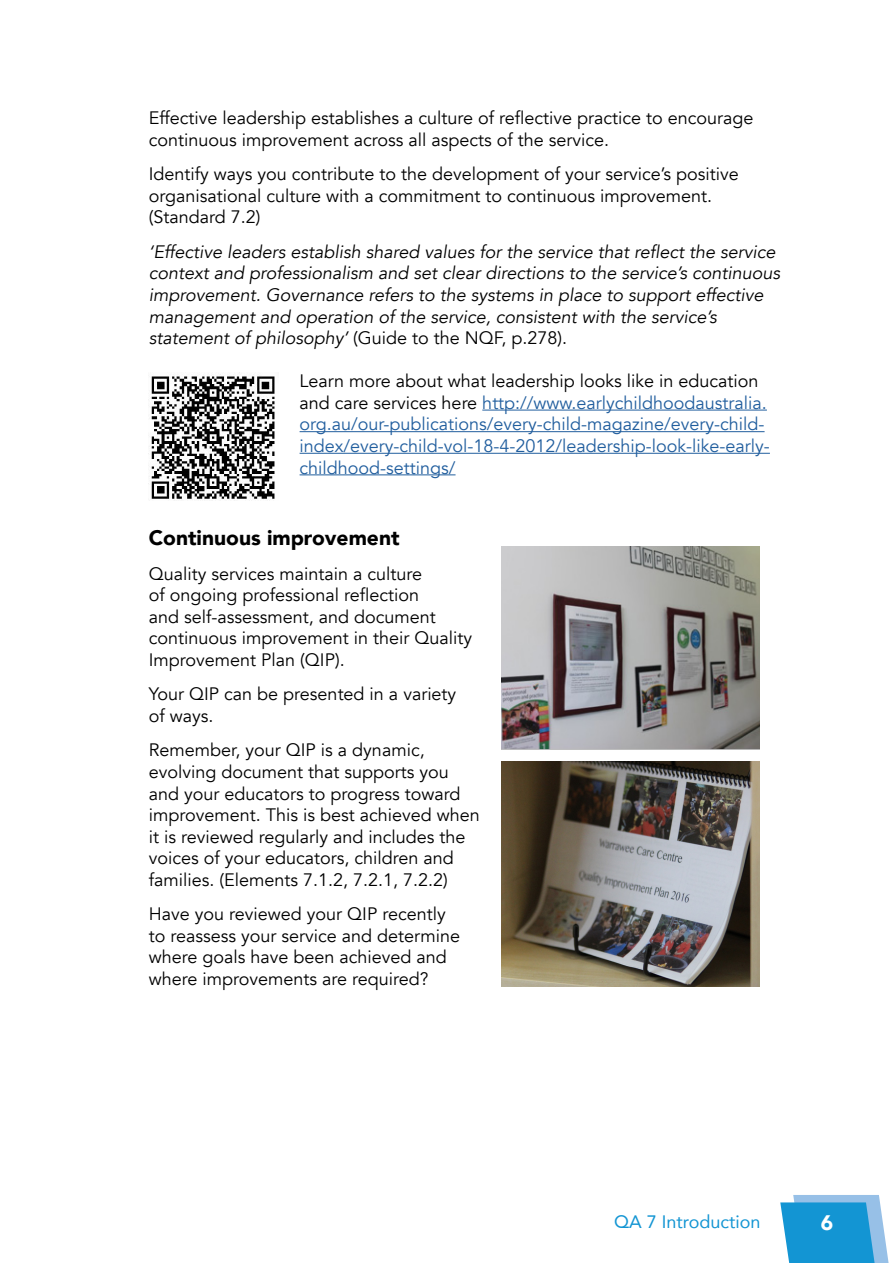
<style>
.page{position:relative;width:893px;height:1263px;background:#fff}
.page>*{position:absolute;margin:0;border:0;box-sizing:border-box;transform-origin:0 0}
.t1{font:900 21px "Avenir";color:#000}
.t2{font:900 21px "Avenir";color:#fff}
.t3{font:18px/21.6px "Avenir";color:#000}
.t4{font:italic 18px/21.6px "Avenir";color:#000}
.t5{font:18px/21.6px "Avenir";color:#215e9e}
.t6{font:18px "Avenir";color:#1395d3}
.s1{font-style:normal}
.s2{color:#000}
</style>
<div class="page">
<svg style="left:780px;top:1195px;width:109px;height:68px"></svg>
<div style="left:789px;top:1209px;width:76px;height:32px;background:#1395d3"></div>
<hr style="left:482px;top:410px;width:285px;height:1px;background:#215e9e">
<hr style="left:300px;top:431px;width:465px;height:1px;background:#215e9e">
<hr style="left:300px;top:453px;width:470px;height:1px;background:#215e9e">
<hr style="left:300px;top:474px;width:156px;height:1px;background:#215e9e">
<img style="left:501px;top:546px;width:258px;height:204px">
<img style="left:149px;top:372px;width:126px;height:127px">
<img style="left:501px;top:761px;width:258px;height:225px">
<p class="t3" style="left:149px;top:108px;width:606px">Effective leadership establishes a culture of reflective practice to encourage continuous improvement across all aspects of the service.</p>
<p class="t3" style="left:149px;top:164px;width:592px">Identify ways you contribute to the development of your service’s positive organisational culture with a commitment to continuous improvement. (Standard 7.2)</p>
<p class="t4" style="left:149px;top:241px;width:633px">‘Effective leaders establish shared values for the service that reflect the service context and professionalism and set clear directions to the service’s continuous improvement. Governance refers to the systems in place to support effective management and operation of the service, consistent with the service’s statement of philosophy’ <span class="s1">(Guide to the NQF, p.278).</span></p>
<p class="t5" style="left:300px;top:370px;width:472px"><span class="s2">Learn more about what leadership looks like in education and care services here</span> http://www.earlychildhoodaustralia. org.au/our-publications/every-child-magazine/every-child&shy;index/every-child-vol-18-4-2012/leadership-look-like-early&shy;childhood-settings/</p>
<p class="t1" style="left:149px;top:520px;width:252px">Continuous improvement</p>
<p class="t3" style="left:149px;top:563px;width:325px">Quality services maintain a culture<br>of ongoing professional reflection<br>and self-assessment, and document continuous improvement in their Quality Improvement Plan (QIP).</p>
<p class="t3" style="left:149px;top:684px;width:309px">Your QIP can be presented in a variety of ways.</p>
<p class="t3" style="left:149px;top:740px;width:333px">Remember, your QIP is a dynamic, evolving document that supports you and your educators to progress toward improvement. This is best achieved when it is reviewed regularly and includes the voices of your educators, children and families. (Elements 7.1.2, 7.2.1, 7.2.2)</p>
<p class="t3" style="left:149px;top:904px;width:313px">Have you reviewed your QIP recently to reassess your service and determine where goals have been achieved and where improvements are required?</p>
<p class="t6" style="left:614px;top:1207px;width:148px">QA 7 Introduction</p>
<p class="t2" style="left:821px;top:1204px;width:14px">6</p>
</div>
